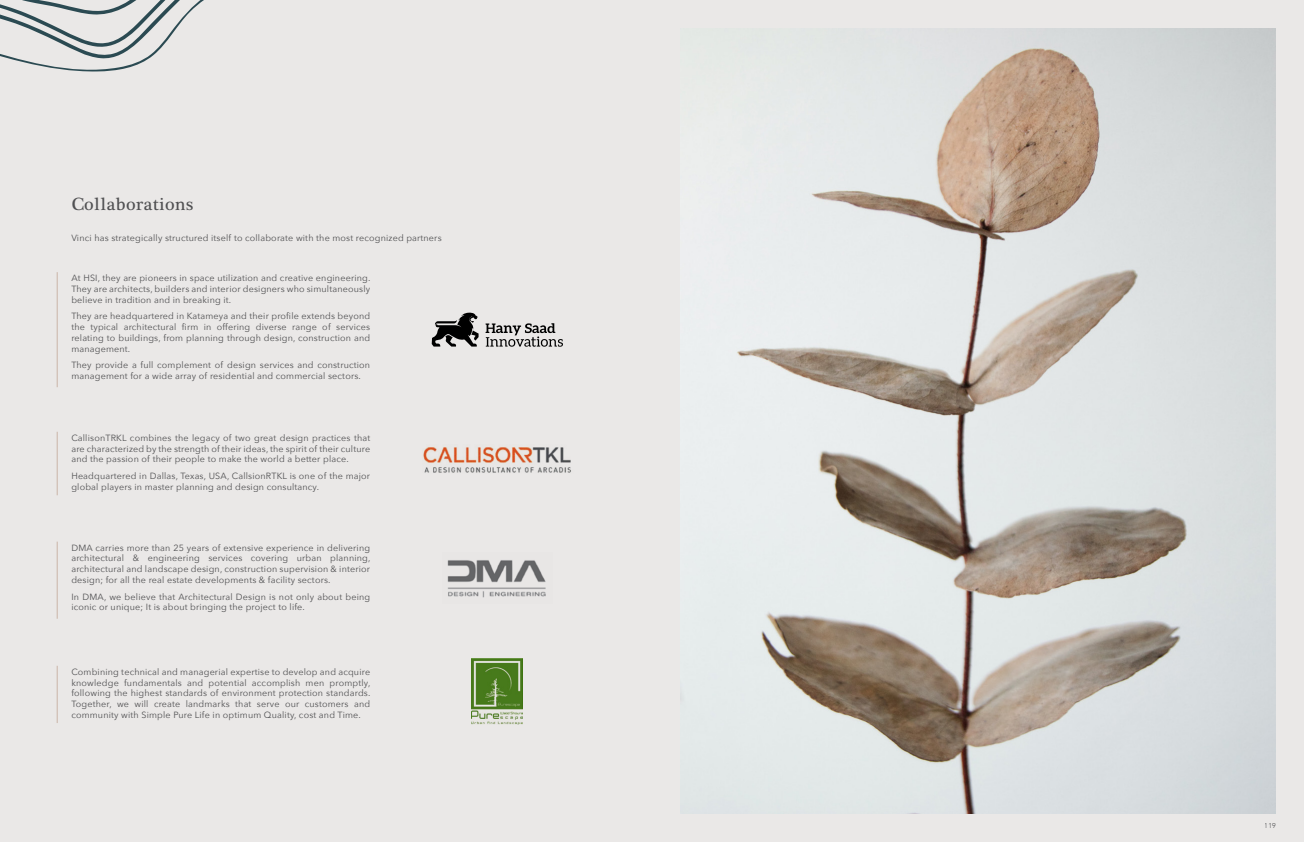
<style>
.page{position:relative;width:1304px;height:842px;background:#eae8e7}
.page>*{position:absolute;margin:0;border:0;box-sizing:border-box;transform-origin:0 0}
.t1{font:18px "Plantagenet Cherokee";letter-spacing:.025em;color:#58595b}
.t2{font:9px/10.8px "Avenir Next";letter-spacing:.02em;color:#58595b;text-align:justify}
.t3{font:300 7px "Avenir";color:#58595b}
</style>
<div class="page">
<svg style="left:0;top:0;width:204px;height:72px"></svg>
<hr style="left:57px;top:432px;width:1px;height:63px;background:#cab4a7">
<hr style="left:57px;top:542px;width:1px;height:77px;background:#cab4a7">
<hr style="left:57px;top:666px;width:1px;height:57px;background:#cab4a7">
<hr style="left:57px;top:272px;width:1px;height:115px;background:#cab4a7">
<svg style="left:486px;top:323px;width:77px;height:24px"></svg>
<svg style="left:432px;top:313px;width:47px;height:34px"></svg>
<img style="left:423px;top:447px;width:148px;height:26px">
<img style="left:447px;top:560px;width:99px;height:38px">
<img style="left:472px;top:658px;width:51px;height:66px">
<img style="left:680px;top:28px;width:596px;height:786px">
<h1 class="t1" style="left:71px;top:193px;width:124px">Collaborations</h1>
<p class="t2" style="left:71px;top:232px;width:372px">Vinci has strategically structured itself to collaborate with the most recognized partners</p>
<p class="t2" style="left:71px;top:272px;width:301px">At HSI, they are pioneers in space utilization and creative engineering.<br>They are architects, builders and interior designers who simultaneously believe in tradition and in breaking it.</p>
<p class="t2" style="left:71px;top:310px;width:300px">They are headquartered in Katameya and their profile extends beyond the typical architectural firm in offering diverse range of services relating to buildings, from planning through design, construction and management.</p>
<p class="t2" style="left:71px;top:359px;width:300px">They provide a full complement of design services and construction management for a wide array of residential and commercial sectors.</p>
<p class="t2" style="left:71px;top:432px;width:300px">CallisonTRKL combines the legacy of two great design practices that are characterized by the strength of their ideas, the spirit of their culture and the passion of their people to make the world a better place.</p>
<p class="t2" style="left:71px;top:470px;width:300px">Headquartered in Dallas, Texas, USA, CallsionRTKL is one of the major global players in master planning and design consultancy.</p>
<p class="t2" style="left:71px;top:542px;width:301px">DMA carries more than 25 years of extensive experience in delivering architectural &amp; engineering services covering urban planning, architectural and landscape design, construction supervision &amp; interior design; for all the real estate developments &amp; facility sectors.</p>
<p class="t2" style="left:71px;top:591px;width:300px">In DMA, we believe that Architectural Design is not only about being iconic or unique; It is about bringing the project to life.</p>
<p class="t2" style="left:71px;top:666px;width:301px">Combining technical and managerial expertise to develop and acquire knowledge fundamentals and potential accomplish men promptly, following the highest standards of environment protection standards.<br>Together, we will create landmarks that serve our customers and community with Simple Pure Life in optimum Quality, cost and Time.</p>
<p class="t3" style="left:1265px;top:821px;width:12px">119</p>
</div>
